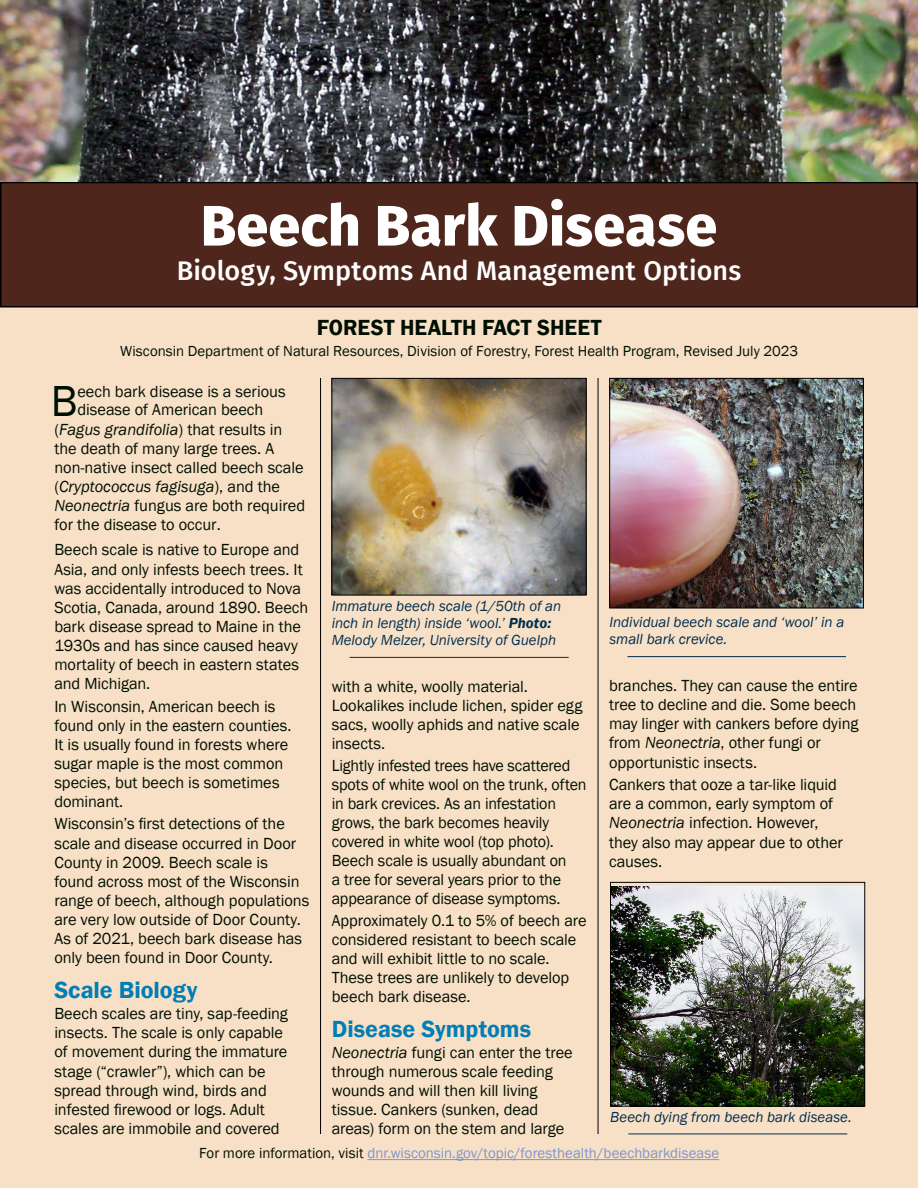
<style>
.page{position:relative;width:918px;height:1188px;background:#f8e0c6}
.page>*{position:absolute;margin:0;border:0;box-sizing:border-box;transform-origin:0 0}
.t1{font:800 57px "Fira Sans";letter-spacing:.005em;color:#fff}
.t2{font:44.7px "Franklin Gothic";color:#000f02}
.t3{font:500 27px "Fira Sans";letter-spacing:.005em;color:#fff}
.t4{font:600 24px "Franklin Gothic";color:#007eb5}
.t5{font:600 22.5px "Franklin Gothic";color:#000f02}
.t6{font:16.5px/19.2px "Franklin Gothic";letter-spacing:-.005em;color:#000f02}
.t7{font:italic 16.5px "Franklin Gothic";color:#000f02}
.t8{font:italic 15px/17.2px "Franklin Gothic";color:#002d50}
.t9{font:15px "Franklin Gothic";color:#000f02}
.t10{font:15px "Franklin Gothic";color:#7e94cb}
.s1{font-style:normal}
.s2{font-style:italic}
.s3{font-weight:600}
.s4{color:#000f02}
</style>
<div class="page">
<hr style="left:368px;top:1159px;width:351px;height:1px;background:#7e94cb">
<div style="left:1px;top:183px;width:916px;height:124px;background:#4e261c"></div>
<div style="left:0;top:182px;width:918px;height:126px;border:2px solid #000"></div>
<img style="left:334px;top:380px;width:250px;height:214px">
<div style="left:332px;top:378px;width:254px;height:218px;border:1px solid #000"></div>
<hr style="left:350px;top:657px;width:219px;height:1px;background:#002d50">
<img style="left:611px;top:380px;width:251px;height:226px">
<div style="left:609px;top:378px;width:255px;height:230px;border:1px solid #000"></div>
<hr style="left:627px;top:656px;width:219px;height:1px;background:#002d50">
<hr style="left:598px;top:378px;width:1px;height:756px;background:#000">
<hr style="left:320px;top:378px;width:1px;height:756px;background:#000">
<img style="left:0;top:0;width:918px;height:182px">
<img style="left:612px;top:886px;width:251px;height:219px">
<div style="left:610px;top:882px;width:255px;height:225px;border:1px solid #000"></div>
<hr style="left:628px;top:1134px;width:219px;height:1px;background:#002d50">
<h1 class="t1" style="left:201px;top:176px;width:518px">Beech Bark Disease</h1>
<h3 class="t3" style="left:177px;top:249px;width:566px">Biology, Symptoms And Management Options</h3>
<h3 class="t5" style="left:317px;top:313px;width:286px">FOREST HEALTH FACT SHEET</h3>
<p class="t9" style="left:120px;top:341px;width:679px">Wisconsin Department of Natural Resources, Division of Forestry, Forest Health Program, Revised July 2023</p>
<h2 class="t2" style="left:51px;top:373px;width:28px">B</h2>
<p class="t6" style="left:77px;top:382px;width:210px">eech bark disease is a serious</p>
<p class="t6" style="left:77px;top:401px;width:187px">disease of American beech</p>
<p class="t7" style="left:54px;top:419px;width:229px"><span class="s1">(</span>Fagus grandifolia<span class="s1">) that results in</span></p>
<p class="t6" style="left:54px;top:439px;width:221px">the death of many large trees. A</p>
<p class="t6" style="left:54px;top:458px;width:251px">non-native insect called beech scale</p>
<p class="t7" style="left:54px;top:476px;width:227px"><span class="s1">(</span>Cryptococcus fagisuga<span class="s1">), and the</span></p>
<p class="t6" style="left:54px;top:496px;width:252px"><span class="s2">Neonectria</span> fungus are both required</p>
<p class="t6" style="left:54px;top:516px;width:168px">for the disease to occur.</p>
<p class="t6" style="left:54px;top:541px;width:256px">Beech scale is native to Europe and<br>Asia, and only infests beech trees. It was accidentally introduced to Nova<br>Scotia, Canada, around 1890. Beech bark disease spread to Maine in the<br>1930s and has since caused heavy mortality of beech in eastern states and Michigan.</p>
<p class="t6" style="left:54px;top:697px;width:239px">In Wisconsin, American beech is found only in the eastern counties.<br>It is usually found in forests where sugar maple is the most common species, but beech is sometimes dominant.</p>
<p class="t6" style="left:54px;top:815px;width:256px">Wisconsin’s first detections of the scale and disease occurred in Door County in 2009. Beech scale is found across most of the Wisconsin range of beech, although populations are very low outside of Door County.<br>As of 2021, beech bark disease has only been found in Door County.</p>
<h3 class="t4" style="left:54px;top:976px;width:145px">Scale Biology</h3>
<p class="t6" style="left:54px;top:1004px;width:235px">Beech scales are tiny, sap-feeding insects. The scale is only capable of movement during the immature stage (“crawler”), which can be spread through wind, birds and infested firewood or logs. Adult scales are immobile and covered</p>
<p class="t8" style="left:332px;top:597px;width:231px">Immature beech scale (1/50th of an inch in length) inside ‘wool.’ <span class="s3">Photo:<br></span>Melody Melzer, University of Guelph</p>
<p class="t6" style="left:332px;top:677px;width:252px">with a white, woolly material.<br>Lookalikes include lichen, spider egg sacs, woolly aphids and native scale insects.</p>
<p class="t6" style="left:332px;top:756px;width:256px">Lightly infested trees have scattered spots of white wool on the trunk, often in bark crevices. As an infestation grows, the bark becomes heavily covered in white wool (top photo).<br>Beech scale is usually abundant on<br>a tree for several years prior to the appearance of disease symptoms.</p>
<p class="t6" style="left:332px;top:912px;width:256px">Approximately 0.1 to 5% of beech are considered resistant to beech scale and will exhibit little to no scale.<br>These trees are unlikely to develop beech bark disease.</p>
<h3 class="t4" style="left:332px;top:1014px;width:201px">Disease Symptoms</h3>
<p class="t6" style="left:332px;top:1043px;width:243px"><span class="s2">Neonectria</span> fungi can enter the tree through numerous scale feeding wounds and will then kill living tissue. Cankers (sunken, dead areas) form on the stem and large</p>
<p class="t8" style="left:609px;top:614px;width:236px">Individual beech scale and ‘wool’ in a small bark crevice.</p>
<p class="t6" style="left:609px;top:676px;width:251px">branches. They can cause the entire tree to decline and die. Some beech may linger with cankers before dying from <span class="s2">Neonectria</span>, other fungi or opportunistic insects.</p>
<p class="t6" style="left:609px;top:775px;width:235px">Cankers that ooze a tar-like liquid are a common, early symptom of<br><span class="s2">Neonectria</span> infection. However, they also may appear due to other causes.</p>
<p class="t8" style="left:610px;top:1108px;width:243px">Beech dying from beech bark disease.</p>
<p class="t10" style="left:199px;top:1144px;width:521px"><span class="s4">For more information, visit</span> dnr.wisconsin.gov/topic/foresthealth/beechbarkdisease</p>
</div>
